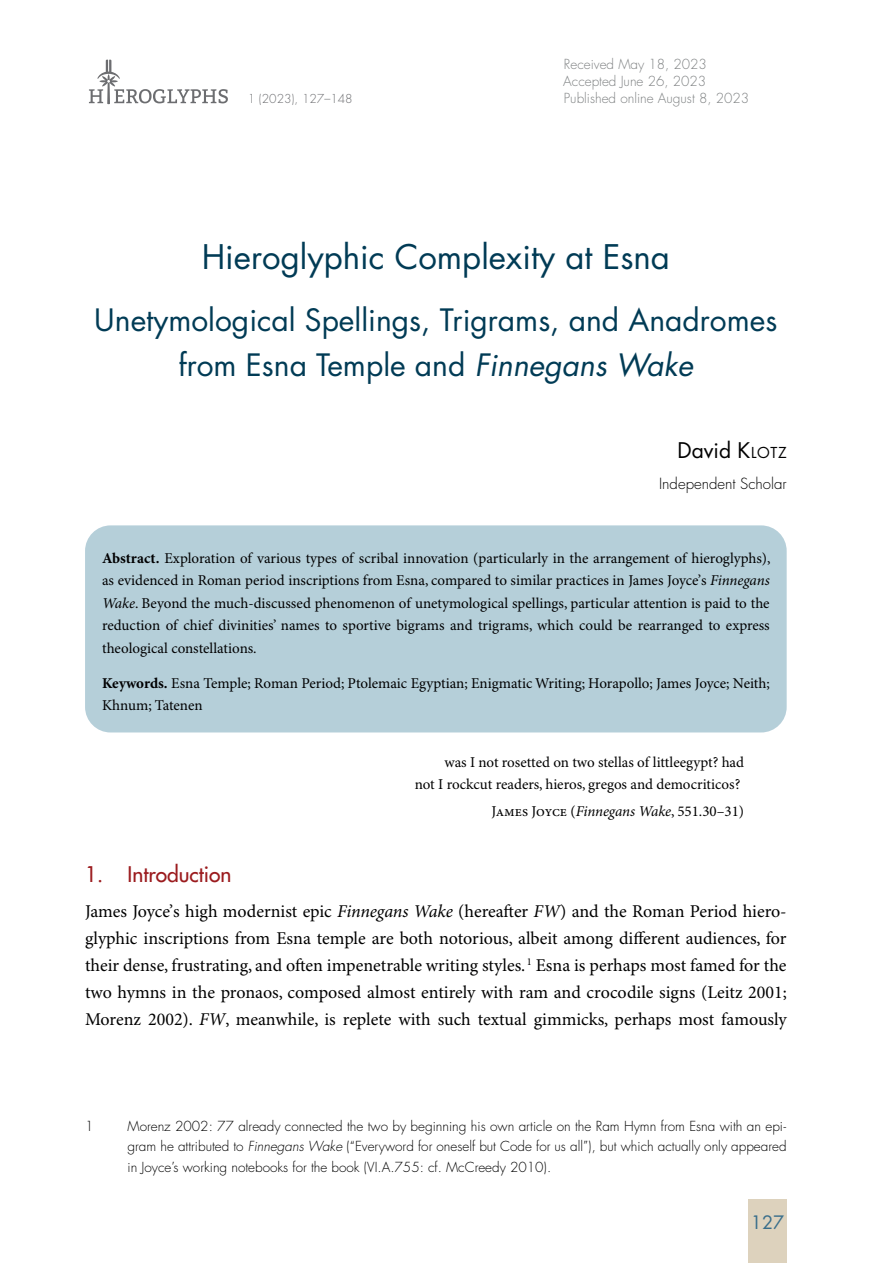
<style>
.page{position:relative;width:893px;height:1263px;background:#fff}
.page>*{position:absolute;margin:0;border:0;box-sizing:border-box;transform-origin:0 0}
.t1{font:33px "Futura Std Hiero";color:#013b55}
.t2{font:30px/45px "Futura Std Hiero";color:#013b55;text-align:center}
.t3{font:500 21px "Futura Std Hiero";color:#9b1b1e}
.t4{font:21px "Futura Std Hiero";color:#000001}
.t5{font:18px/27px "Minion Pro Hiero Regular";color:#000001;text-align:justify}
.t6{font:18px "Futura Std Hiero";color:#396e8b}
.t7{font:15px/22.5px "Minion Pro Hiero Regular";color:#000001;text-align:justify}
.t8{font:300 15px "Futura Std Hiero";color:#000001}
.t9{font:300 13.5px/20.2px "Futura Std Hiero";color:#000001;text-align:justify}
.t10{font:300 13.5px/17.2px "Futura Std Hiero";color:#7e8182}
.t11{font:300 12px "Futura Std Hiero";color:#6c6d70}
.s1{font-style:italic}
.s2{font-style:inherit}
.s3{font-size:14.7px}
.s4{font-family:"Minion Pro Hiero Bold"}
.s5{font-family:"Minion Pro Hiero It"}
</style>
<div class="page">
<div style="left:748px;top:1200px;width:39px;height:63px;background:#ddd2bd"></div>
<svg style="left:89px;top:60px;width:139px;height:44px"></svg>
<div style="left:85px;top:525px;width:702px;height:207px;background:#b5cfd9;border-radius:26px"></div>
<p class="t11" style="left:248px;top:91px;width:106px">1 (2023), 127–148</p>
<p class="t10" style="left:563px;top:55px;width:188px">Received May 18, 2023<br>Accepted June 26, 2023<br>Published online August 8, 2023</p>
<h1 class="t1" style="left:202px;top:235px;width:470px">Hieroglyphic Complexity at Esna</h1>
<h2 class="t2" style="left:94px;top:297px;width:685px">Unetymological Spellings, Trigrams, and Anadromes from Esna Temple and <span class="s1">Finnegans Wake</span></h2>
<h3 class="t4" style="left:677px;top:437px;width:111px">David <span class="s2">K</span><span class="s3">lotz</span></h3>
<p class="t8" style="left:659px;top:474px;width:129px">Independent Scholar</p>
<p class="t7" style="left:102px;top:547px;width:670px"><span class="s4">Abstract.</span> Exploration of various types of scribal innovation (particularly in the arrangement of hieroglyphs), as evidenced in Roman period inscriptions from Esna, compared to similar practices in James Joyce’s <span class="s5">Finnegans Wake</span>. Beyond the much-discussed phenomenon of unetymological spellings, particular attention is paid to the reduction of chief divinities’ names to sportive bigrams and trigrams, which could be rearranged to express theological constellations.</p>
<p class="t7" style="left:102px;top:672px;width:669px"><span class="s4">Keywords.</span> Esna Temple; Roman Period; Ptolemaic Egyptian; Enigmatic Writing; Horapollo; James Joyce; Neith;<br>Khnum; Tatenen</p>
<p class="t7" style="left:415px;top:751px;width:331px;text-align:right">was I not rosetted on two stellas of littleegypt? had<br>not I rockcut readers, hieros, gregos and democriticos?</p>
<p class="t7" style="left:491px;top:801px;width:254px">James Joyce (<span class="s5">Finnegans Wake</span>, 551.30–31)</p>
<h3 class="t3" style="left:85px;top:861px;width:148px">1. Introduction</h3>
<p class="t5" style="left:85px;top:899px;width:703px">James Joyce’s high modernist epic <span class="s5">Finnegans Wake</span> (hereafter <span class="s5">FW</span>) and the Roman Period hiero&shy;glyphic inscriptions from Esna temple are both notorious, albeit among different audiences, for their dense, frustrating, and often impenetrable writing styles. <sup>1</sup> Esna is perhaps most famed for the two hymns in the pronaos, composed almost entirely with ram and crocodile signs (Leitz 2001; Morenz 2002). <span class="s5">FW</span>, meanwhile, is replete with such textual gimmicks, perhaps most famously</p>
<p class="t9" style="left:85px;top:1116px;width:10px">1</p>
<p class="t9" style="left:128px;top:1116px;width:661px">Morenz 2002: 77 already connected the two by beginning his own article on the Ram Hymn from Esna with an epi&shy;gram he attributed to <span class="s1">Finnegans Wake</span> (“Everyword for oneself but Code for us all”), but which actually only appeared in Joyce’s working notebooks for the book (VI.A.755: cf. McCreedy 2010).</p>
<p class="t6" style="left:751px;top:1211px;width:35px">127</p>
</div>
